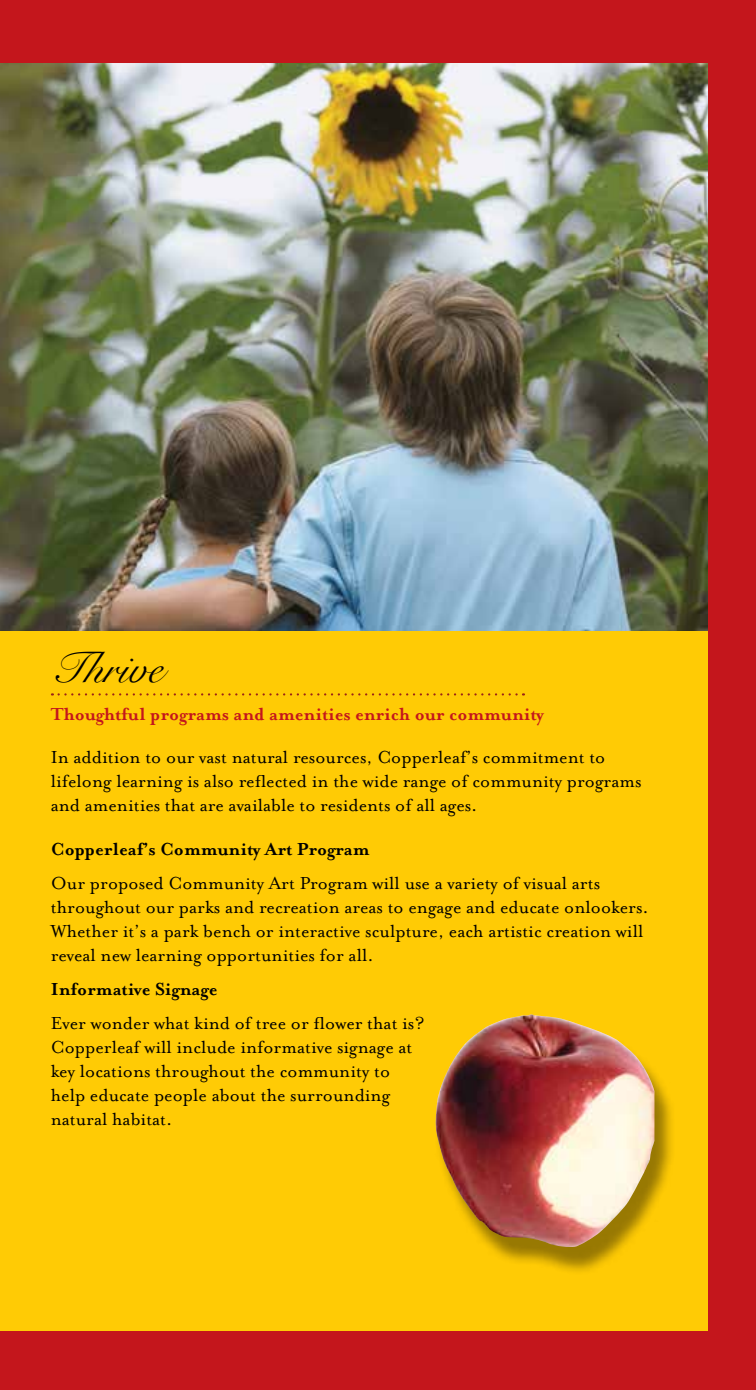
<style>
.page{position:relative;width:756px;height:1390px;background:#c4161c}
.page>*{position:absolute;margin:0;border:0;box-sizing:border-box;transform-origin:0 0}
.t1{font:44px "Snell Roundhand";color:#000}
.t2{font:20px/24px "Mrs Eaves Roman";color:#000}
.t3{font:700 20px "Mrs Eaves";color:#000}
.t4{font:700 20px "Mrs Eaves";color:#c4161c}
</style>
<div class="page">
<div style="left:0;top:64px;width:707px;height:1267px;background:#ffcb05"></div>
<svg style="left:59px;top:693px;width:465px;height:2px"></svg>
<img style="left:0;top:64px;width:707px;height:567px">
<div style="left:435px;top:1021px;width:240px;height:253px;background:#000;opacity:.41"></div>
<img style="left:435px;top:1014px;width:219px;height:233px">
<h1 class="t1" style="left:51px;top:633px;width:114px">Thrive</h1>
<p class="t4" style="left:51px;top:702px;width:494px">Thoughtful programs and amenities enrich our community</p>
<p class="t2" style="left:51px;top:745px;width:592px">In addition to our vast natural resources, Copperleaf’s commitment to lifelong learning is also reflected in the wide range of community programs and amenities that are available to residents of all ages.</p>
<p class="t3" style="left:51px;top:837px;width:320px">Copperleaf’s Community Art Program</p>
<p class="t2" style="left:51px;top:871px;width:599px">Our proposed Community Art Program will use a variety of visual arts throughout our parks and recreation areas to engage and educate onlookers.<br>Whether it’s a park bench or interactive sculpture, each artistic creation will reveal new learning opportunities for all.</p>
<p class="t3" style="left:51px;top:977px;width:168px">Informative Signage</p>
<p class="t2" style="left:51px;top:1011px;width:375px">Ever wonder what kind of tree or flower that is?<br>Copperleaf will include informative signage at key locations throughout the community to help educate people about the surrounding natural habitat.</p>
</div>
